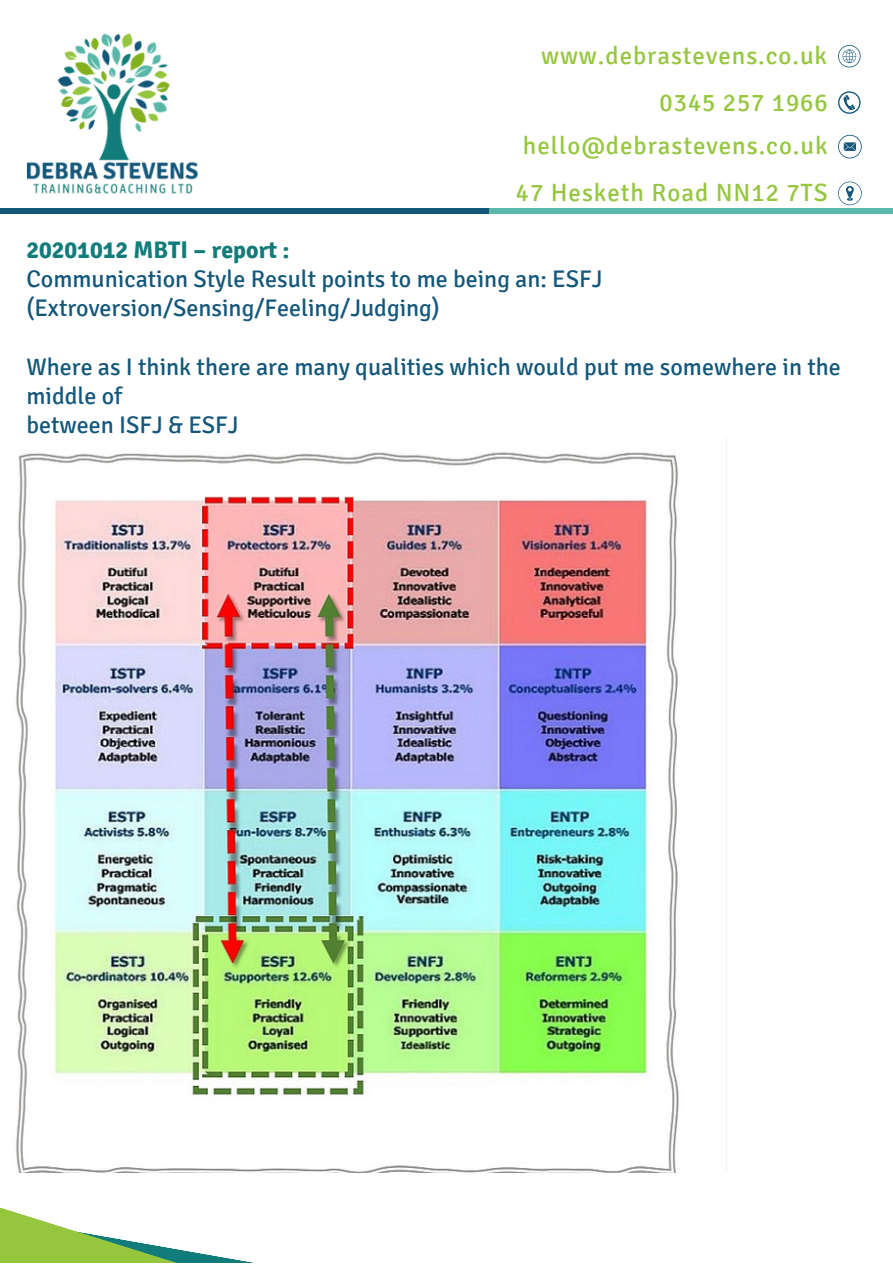
<style>
.page{position:relative;width:893px;height:1264px;background:#fff}
.page>*{position:absolute;margin:0;border:0;box-sizing:border-box;transform-origin:0 0}
.t1{font:24.9px "Signika";letter-spacing:.04em;color:#95c63e}
.t2{font:24px/29.2px "Signika";color:#13577a}
.t3{font:700 24px "Signika";color:#117c79}
</style>
<div class="page">
<svg style="left:838px;top:91px;width:22px;height:23px"></svg>
<svg style="left:838px;top:135px;width:23px;height:23px"></svg>
<svg style="left:838px;top:181px;width:23px;height:24px"></svg>
<div style="left:0;top:208px;width:489px;height:5px;background:#13577a"></div>
<div style="left:489px;top:208px;width:403px;height:5px;background:#59b8a9"></div>
<img style="left:26px;top:33px;width:173px;height:161px">
<svg style="left:838px;top:45px;width:22px;height:22px"></svg>
<svg style="left:0;top:1207px;width:249px;height:55px"></svg>
<img style="left:16px;top:452px;width:663px;height:720px">
<p class="t1" style="left:541px;top:41px;width:287px">www.debrastevens.co.uk</p>
<p class="t1" style="left:659px;top:87px;width:169px">0345 257 1966</p>
<p class="t1" style="left:523px;top:131px;width:306px">hello@debrastevens.co.uk</p>
<p class="t1" style="left:516px;top:177px;width:313px">47 Hesketh Road NN12 7TS</p>
<p class="t3" style="left:26px;top:235px;width:264px">20201012 MBTI – report :</p>
<p class="t2" style="left:26px;top:264px;width:577px">Communication Style Result points to me being an: ESFJ</p>
<p class="t2" style="left:26px;top:294px;width:415px">(Extroversion/Sensing/Feeling/Judging)</p>
<p class="t2" style="left:26px;top:352px;width:815px">Where as I think there are many qualities which would put me somewhere in the middle of</p>
<p class="t2" style="left:26px;top:411px;width:213px">between ISFJ &amp; ESFJ</p>
</div>
